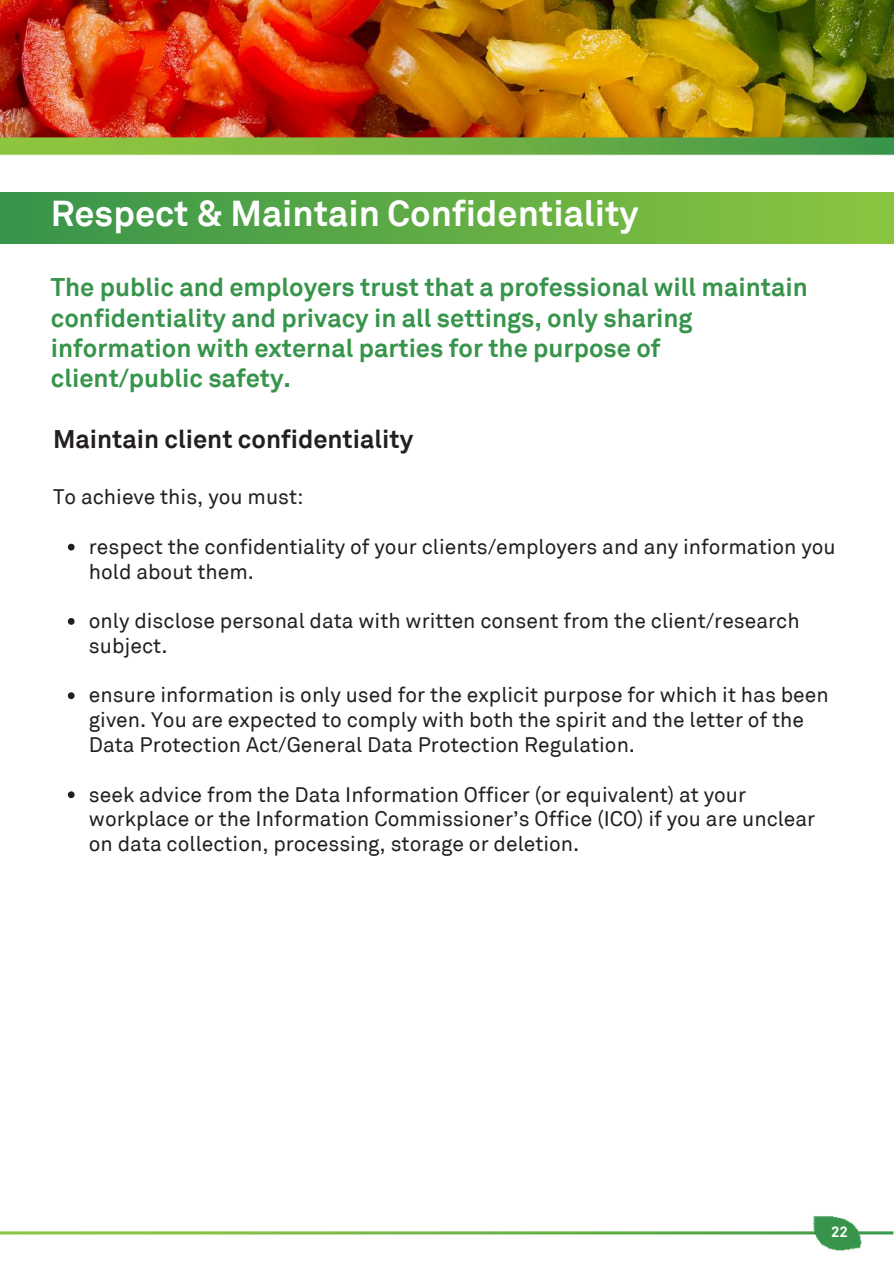
<style>
.page{position:relative;width:894px;height:1264px;background:#fff}
.page>*{position:absolute;margin:0;border:0;box-sizing:border-box;transform-origin:0 0}
.t1{font:700 36px "Akkurat";color:#fff}
.t2{font:700 25.5px/30.3px "Akkurat";color:#37944b}
.t3{font:700 25.5px "Akkurat";color:#231f20}
.t4{font:21px/24.8px "Akkurat";color:#231f20}
.t5{font:700 15px "Akkurat";color:#fff}
</style>
<div class="page">
<img style="left:0;top:1216px;width:893px;height:35px">
<img style="left:0;top:0;width:893px;height:136px">
<img style="left:0;top:136px;width:893px;height:20px">
<div style="left:0;top:192px;width:893px;height:51px;background:linear-gradient(to right,#37944b,#8bc53f)"></div>
<svg style="left:68px;top:543px;width:7px;height:7px"></svg>
<svg style="left:68px;top:618px;width:7px;height:6px"></svg>
<svg style="left:68px;top:692px;width:7px;height:7px"></svg>
<svg style="left:68px;top:791px;width:7px;height:7px"></svg>
<h1 class="t1" style="left:51px;top:191px;width:589px">Respect &amp; Maintain Confidentiality</h1>
<p class="t2" style="left:51px;top:272px;width:758px">The public and employers trust that a professional will maintain confidentiality and privacy in all settings, only sharing information with external parties for the purpose of client/public safety.</p>
<p class="t3" style="left:53px;top:423px;width:361px">Maintain client confidentiality</p>
<p class="t4" style="left:53px;top:484px;width:252px">To achieve this, you must:</p>
<p class="t4" style="left:89px;top:533px;width:748px">respect the confidentiality of your clients/employers and any information you hold about them.</p>
<p class="t4" style="left:89px;top:607px;width:712px">only disclose personal data with written consent from the client/research subject.</p>
<p class="t4" style="left:89px;top:682px;width:741px">ensure information is only used for the explicit purpose for which it has been given. You are expected to comply with both the spirit and the letter of the<br>Data Protection Act/General Data Protection Regulation.</p>
<p class="t4" style="left:89px;top:781px;width:727px">seek advice from the Data Information Officer (or equivalent) at your workplace or the Information Commissioner’s Office (ICO) if you are unclear on data collection, processing, storage or deletion.</p>
<p class="t5" style="left:830px;top:1221px;width:19px">22</p>
</div>
